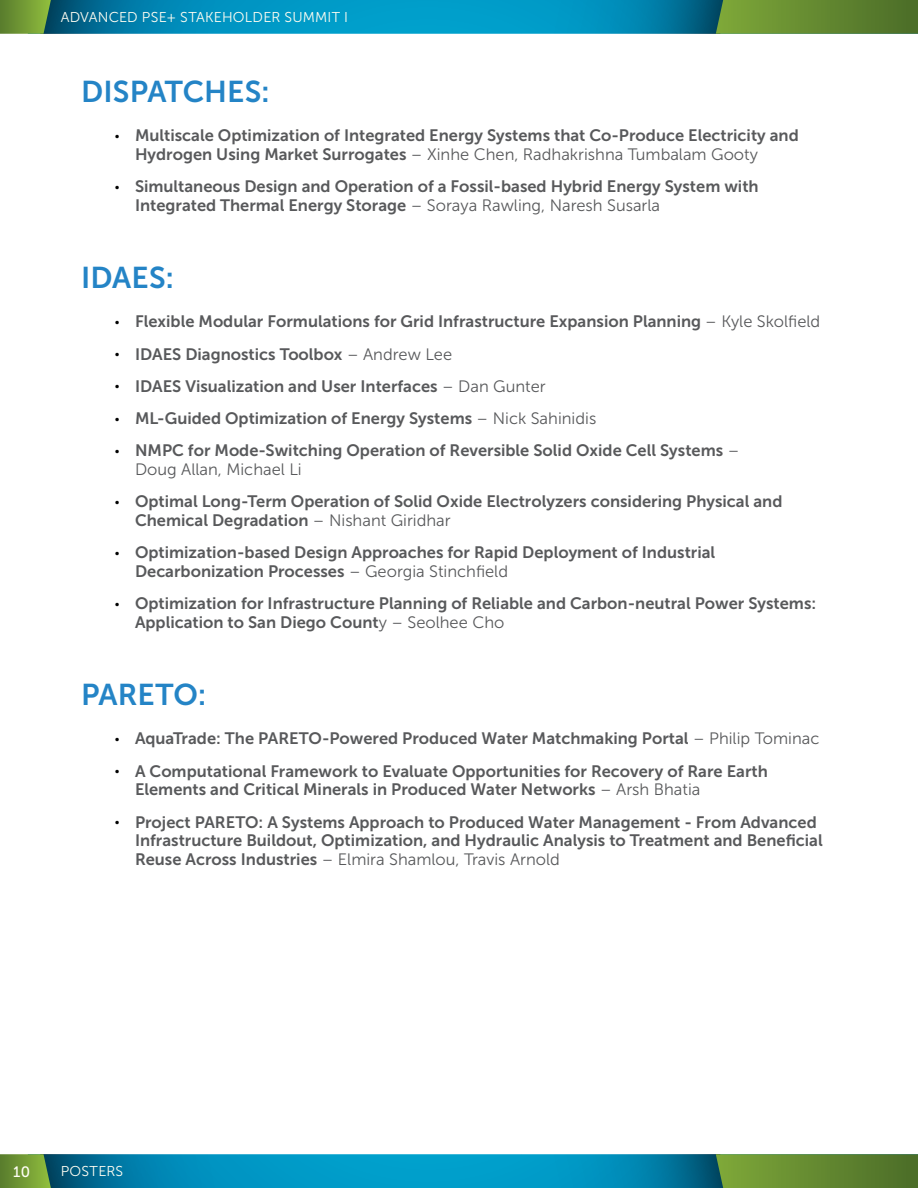
<style>
.page{position:relative;width:918px;height:1188px;background:#fff}
.page>*{position:absolute;margin:0;border:0;box-sizing:border-box;transform-origin:0 0}
.t1{font:30px "Museo Sans 700";letter-spacing:.005em;color:#2484c6}
.t2{font:16.5px/18.8px "Museo Sans 700";color:#58595b}
.t3{font:16.5px "Museo Sans 300";color:#58595b}
.t4{font:15px "Museo Sans 500";color:#fffef6}
.t5{font:14.25px "Museo Sans 300";letter-spacing:.015em;color:#fffef2}
.s1{font-family:"Museo Sans 300";font-size:12px;color:#000101}
.s2{font-family:"Museo Sans 700"}
.s3{font-family:"Museo Sans 300"}
</style>
<div class="page">
<svg style="left:0;top:0;width:918px;height:34px;background:#1c8c93"></svg>
<svg style="left:0;top:1154px;width:918px;height:34px;background:#1c8c93"></svg>
<p class="t5" style="left:61px;top:10px;width:286px">ADVANCED PSE+ STAKEHOLDER SUMMIT I</p>
<h1 class="t1" style="left:81px;top:75px;width:190px">DISPATCHES:</h1>
<p class="t2" style="left:115px;top:126px;width:686px"><span class="s1">•</span> Multiscale Optimization of Integrated Energy Systems that Co-Produce Electricity and</p>
<p class="t3" style="left:135px;top:145px;width:624px"><span class="s2">Hydrogen Using Market Surrogates</span> – Xinhe Chen, Radhakrishna Tumbalam Gooty</p>
<p class="t2" style="left:135px;top:177px;width:625px;text-indent:-20px"><span class="s1">•</span> Simultaneous Design and Operation of a Fossil-based Hybrid Energy System with<br>Integrated Thermal Energy Storage <span class="s3">– Soraya Rawling, Naresh Susarla</span></p>
<h1 class="t1" style="left:81px;top:261px;width:95px">IDAES:</h1>
<p class="t2" style="left:115px;top:312px;width:707px"><span class="s1">•</span> Flexible Modular Formulations for Grid Infrastructure Expansion Planning <span class="s3">– Kyle Skolfield</span></p>
<p class="t2" style="left:115px;top:344px;width:339px"><span class="s1">•</span> IDAES Diagnostics Toolbox <span class="s3">– Andrew Lee</span></p>
<p class="t2" style="left:115px;top:377px;width:433px"><span class="s1">•</span> IDAES Visualization and User Interfaces <span class="s3">– Dan Gunter</span></p>
<p class="t2" style="left:115px;top:409px;width:483px"><span class="s1">•</span> ML-Guided Optimization of Energy Systems <span class="s3">– Nick Sahinidis</span></p>
<p class="t2" style="left:115px;top:441px;width:626px"><span class="s1">•</span> NMPC for Mode-Switching Operation of Reversible Solid Oxide Cell Systems <span class="s3">–</span></p>
<p class="t3" style="left:135px;top:460px;width:168px">Doug Allan, Michael Li</p>
<p class="t2" style="left:135px;top:492px;width:649px;text-indent:-20px"><span class="s1">•</span> Optimal Long-Term Operation of Solid Oxide Electrolyzers considering Physical and<br>Chemical Degradation <span class="s3">– Nishant Giridhar</span></p>
<p class="t2" style="left:135px;top:543px;width:582px;text-indent:-20px"><span class="s1">•</span> Optimization-based Design Approaches for Rapid Deployment of Industrial<br>Decarbonization Processes <span class="s3">– Georgia Stinchfield</span></p>
<p class="t2" style="left:135px;top:594px;width:683px;text-indent:-20px"><span class="s1">•</span> Optimization for Infrastructure Planning of Reliable and Carbon-neutral Power Systems:<br>Application to San Diego Count<span class="s3">y – Seolhee Cho</span></p>
<h1 class="t1" style="left:81px;top:678px;width:127px">PARETO:</h1>
<p class="t2" style="left:115px;top:729px;width:706px"><span class="s1">•</span> AquaTrade: The PARETO-Powered Produced Water Matchmaking Portal <span class="s3">– Philip Tominac</span></p>
<p class="t2" style="left:135px;top:761px;width:634px;text-indent:-20px"><span class="s1">•</span> A Computational Framework to Evaluate Opportunities for Recovery of Rare Earth<br>Elements and Critical Minerals in Produced Water Networks <span class="s3">– Arsh Bhatia</span></p>
<p class="t2" style="left:135px;top:812px;width:689px;text-indent:-20px"><span class="s1">•</span> Project PARETO: A Systems Approach to Produced Water Management - From Advanced<br>Infrastructure Buildout, Optimization, and Hydraulic Analysis to Treatment and Beneficial</p>
<p class="t3" style="left:135px;top:850px;width:426px"><span class="s2">Reuse Across Industries</span> – Elmira Shamlou, Travis Arnold</p>
<p class="t4" style="left:13px;top:1163px;width:18px">10</p>
<p class="t5" style="left:61px;top:1164px;width:19px">Posters</p>
</div>
